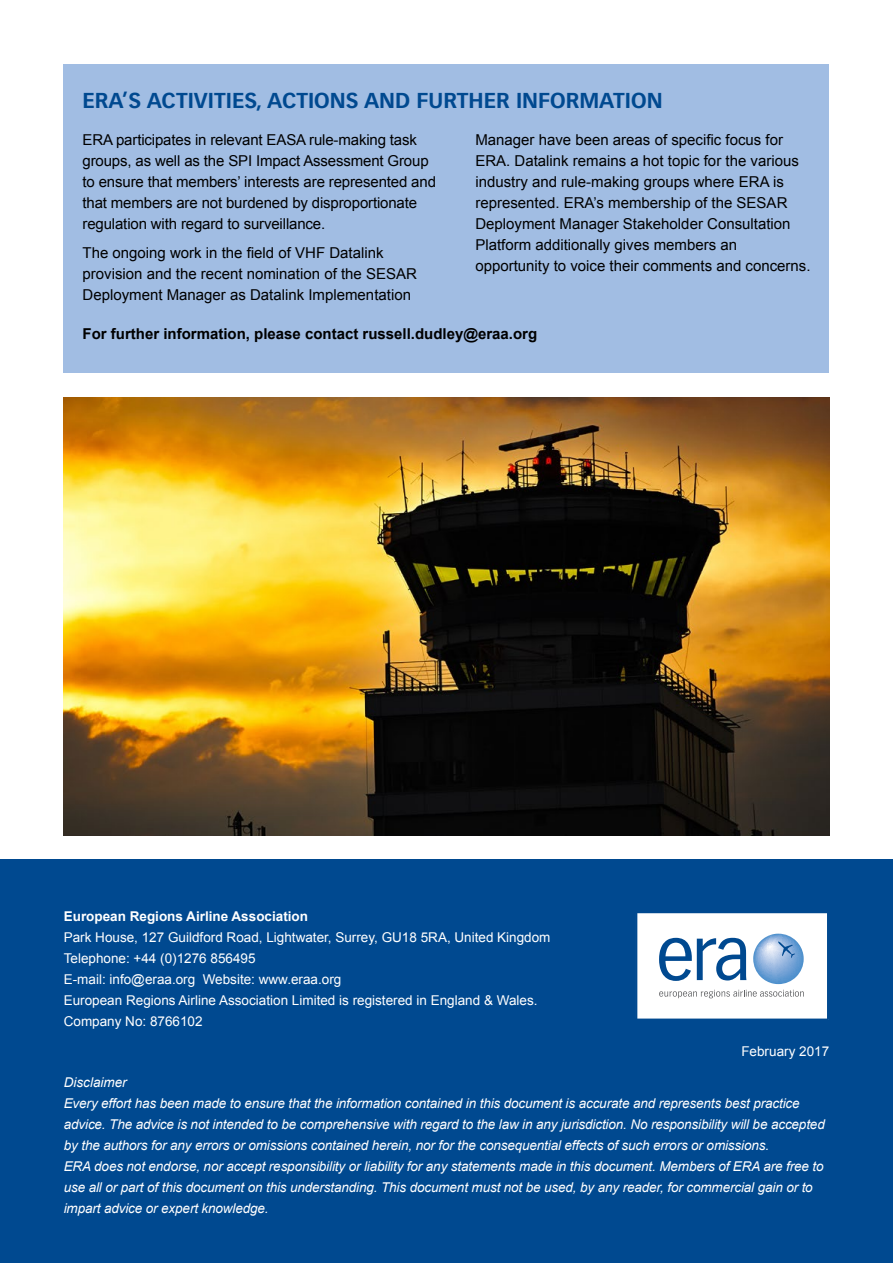
<style>
.page{position:relative;width:893px;height:1263px;background:#fff}
.page>*{position:absolute;margin:0;border:0;box-sizing:border-box;transform-origin:0 0}
.t1{font:700 21px "Vectora LH";color:#004990}
.t2{font:15px/21px "Arial";color:#000}
.t3{font:700 15px "Arial";color:#000}
.t4{font:italic 13.5px/21px "Arial";letter-spacing:-.01em;color:#fff}
.t5{font:13.5px/21px "Arial";color:#fff}
.t6{font:700 13.5px "Arial";color:#fff}
</style>
<div class="page">
<div style="left:64px;top:64px;width:765px;height:309px;background:#a1bde3"></div>
<div style="left:0;top:859px;width:893px;height:404px;background:#004990"></div>
<svg style="left:637px;top:913px;width:192px;height:107px;background:#d6e1ed"></svg>
<img style="left:64px;top:398px;width:765px;height:438px">
<h1 class="t1" style="left:83px;top:88px;width:582px">ERA’S ACTIVITIES, ACTIONS AND FURTHER INFORMATION</h1>
<p class="t2" style="left:83px;top:129px;width:355px">ERA participates in relevant EASA rule-making task groups, as well as the SPI Impact Assessment Group to ensure that members’ interests are represented and that members are not burdened by disproportionate regulation with regard to surveillance.</p>
<p class="t2" style="left:83px;top:243px;width:336px">The ongoing work in the field of VHF Datalink provision and the recent nomination of the SESAR<br>Deployment Manager as Datalink Implementation</p>
<p class="t2" style="left:475px;top:129px;width:337px">Manager have been areas of specific focus for ERA. Datalink remains a hot topic for the various industry and rule-making groups where ERA is represented. ERA’s membership of the SESAR Deployment Manager Stakeholder Consultation Platform additionally gives members an opportunity to voice their comments and concerns.</p>
<p class="t3" style="left:83px;top:324px;width:456px">For further information, please contact russell.dudley@eraa.org</p>
<p class="t6" style="left:64px;top:907px;width:246px">European Regions Airline Association</p>
<p class="t5" style="left:64px;top:927px;width:488px">Park House, 127 Guildford Road, Lightwater, Surrey, GU18 5RA, United Kingdom Telephone: +44 (0)1276 856495<br>E-mail: info@eraa.org Website: www.eraa.org<br>European Regions Airline Association Limited is registered in England &amp; Wales.<br>Company No: 8766102</p>
<p class="t5" style="left:741px;top:1040px;width:89px">February 2017</p>
<p class="t4" style="left:64px;top:1071px;width:763px">Disclaimer<br>Every effort has been made to ensure that the information contained in this document is accurate and represents best practice advice. The advice is not intended to be comprehensive with regard to the law in any jurisdiction. No responsibility will be accepted by the authors for any errors or omissions contained herein, nor for the consequential effects of such errors or omissions.<br>ERA does not endorse, nor accept responsibility or liability for any statements made in this document. Members of ERA are free to use all or part of this document on this understanding. This document must not be used, by any reader, for commercial gain or to impart advice or expert knowledge.</p>
</div>
